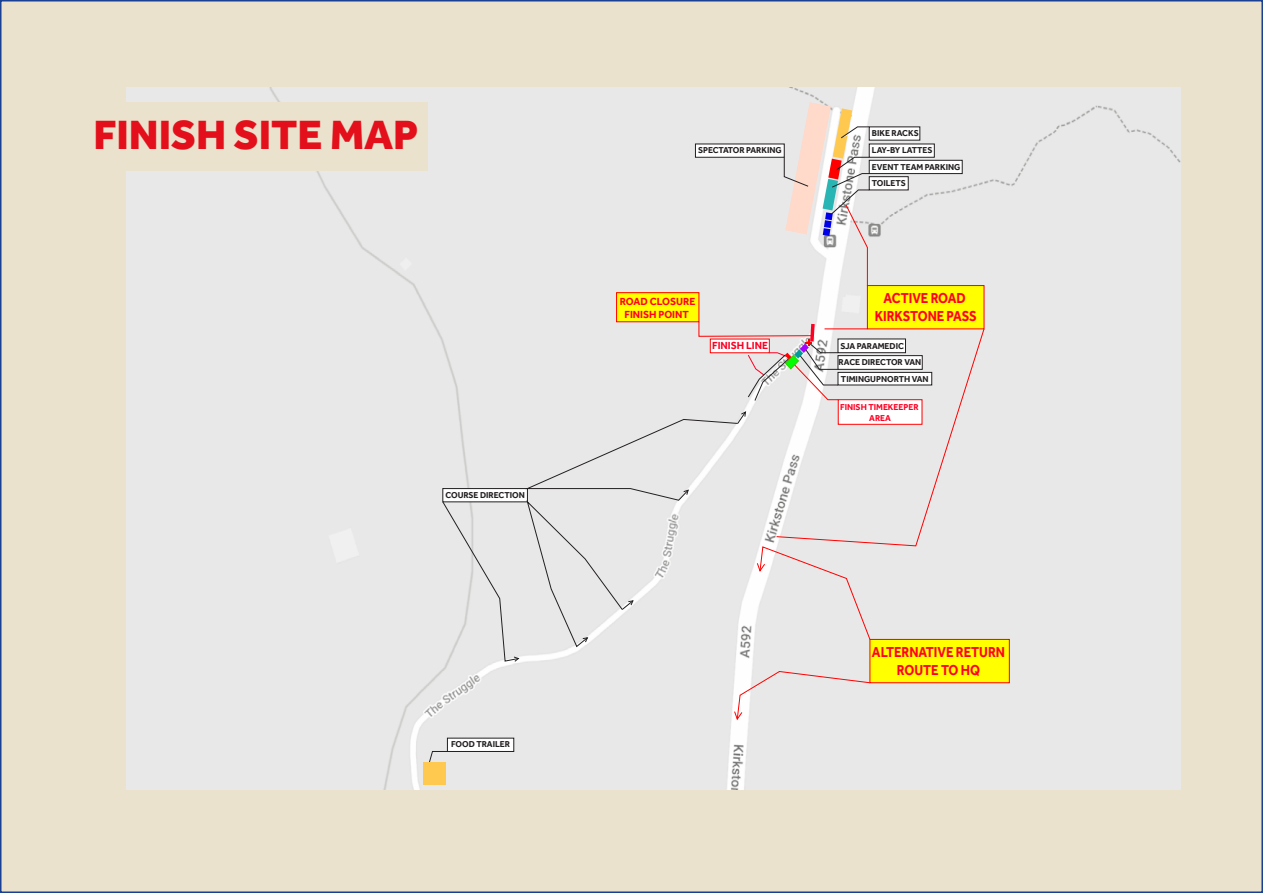
<style>
.page{position:relative;width:1263px;height:893px;background:#fff}
.page>*{position:absolute;margin:0;border:0;box-sizing:border-box;transform-origin:0 0}
.t1{font:800 42px "Effra";color:#e30f1b}
.t2{font:700 14.85px/17.9px "Effra";color:#ff0023;text-align:center;scale:.87 1}
.t3{font:700 10.5px/12.8px "Effra";color:#ff0023;text-align:center}
.t4{font:700 8.85px "Effra";color:#221f20}
.t5{font:700 8.85px/10.5px "Effra";color:#ff0023;text-align:center}
</style>
<div class="page">
<div style="left:1px;top:1px;width:1261px;height:891px;background:#eae2cc"></div>
<div style="left:126px;top:87px;width:1054px;height:702px;background:#e9e8e8"></div>
<div style="left:616px;top:293px;width:83px;height:29px;background:#ff0"></div>
<div style="left:616px;top:292px;width:83px;height:30px;border:1px solid #f00"></div>
<div style="left:869px;top:177px;width:39px;height:13px;background:#fff"></div>
<div style="left:869px;top:176px;width:40px;height:14px;border:1px solid #221f20"></div>
<div style="left:867px;top:286px;width:117px;height:43px;background:#ff0"></div>
<div style="left:867px;top:285px;width:117px;height:44px;border:1px solid #f00"></div>
<svg style="left:776px;top:328px;width:209px;height:219px;background:#eae4e4"></svg>
<div style="left:838px;top:372px;width:94px;height:13px;background:#fff"></div>
<div style="left:837px;top:372px;width:95px;height:13px;border:1px solid #221f20"></div>
<div style="left:838px;top:356px;width:84px;height:13px;background:#fff"></div>
<div style="left:837px;top:355px;width:86px;height:15px;border:1px solid #221f20"></div>
<svg style="left:698px;top:320px;width:141px;height:82px;background:#e4dad9"></svg>
<div style="left:869px;top:160px;width:93px;height:14px;background:#fff"></div>
<div style="left:869px;top:160px;width:94px;height:14px;border:1px solid #221f20"></div>
<div style="left:869px;top:144px;width:65px;height:13px;background:#fff"></div>
<div style="left:869px;top:144px;width:66px;height:14px;border:1px solid #221f20"></div>
<div style="left:695px;top:144px;width:89px;height:13px;background:#fff"></div>
<div style="left:695px;top:144px;width:90px;height:14px;border:1px solid #221f20"></div>
<div style="left:447px;top:738px;width:67px;height:13px;background:#fff"></div>
<div style="left:447px;top:738px;width:67px;height:14px;border:1px solid #221f20"></div>
<svg style="left:427px;top:751px;width:21px;height:17px"></svg>
<svg style="left:442px;top:410px;width:305px;height:253px;background:#e6e5e5"></svg>
<svg style="left:733px;top:671px;width:138px;height:50px;background:#ebe4e4"></svg>
<svg style="left:756px;top:546px;width:115px;height:94px;background:#eae5e5"></svg>
<div style="left:870px;top:639px;width:139px;height:44px;background:#ff0"></div>
<div style="left:869px;top:639px;width:141px;height:44px;border:1px solid #f00"></div>
<div style="left:869px;top:127px;width:51px;height:13px;background:#fff"></div>
<svg style="left:783px;top:102px;width:87px;height:184px;background:#e6dcd7"></svg>
<div style="left:423px;top:762px;width:23px;height:23px;background:#ffc94f"></div>
<div style="left:96px;top:102px;width:332px;height:68px;background:#eae2cc"></div>
<svg style="left:0;top:0;width:1px;height:893px"></svg>
<h1 class="t1" style="left:94px;top:110px;width:326px">FINISH SITE MAP</h1>
<p class="t4" style="left:445px;top:490px;width:81px">COURSE DIRECTION</p>
<p class="t4" style="left:451px;top:739px;width:60px">FOOD TRAILER</p>
<p class="t4" style="left:872px;top:128px;width:48px">BIKE RACKS</p>
<p class="t4" style="left:698px;top:145px;width:85px">SPECTATOR PARKING</p>
<p class="t4" style="left:872px;top:145px;width:62px">LAY-BY LATTES</p>
<p class="t4" style="left:872px;top:161px;width:90px">EVENT TEAM PARKING</p>
<p class="t3" style="left:620px;top:295px;width:77px">ROAD CLOSURE<br>FINISH POINT</p>
<p class="t3" style="left:712px;top:339px;width:57px">FINISH LINE</p>
<p class="t4" style="left:872px;top:178px;width:36px">TOILETS</p>
<h2 class="t2" style="left:875px;top:289px;width:119px">ACTIVE ROAD<br>KIRKSTONE PASS</h2>
<p class="t4" style="left:840px;top:340px;width:65px">SJA PARAMEDIC</p>
<p class="t4" style="left:839px;top:357px;width:84px">RACE DIRECTOR VAN</p>
<p class="t4" style="left:841px;top:374px;width:89px">TIMINGUPNORTH VAN</p>
<p class="t5" style="left:840px;top:402px;width:80px">FINISH TIMEKEEPER<br>AREA</p>
<h2 class="t2" style="left:872px;top:643px;width:154px">ALTERNATIVE RETURN<br>ROUTE TO HQ</h2>
</div>
